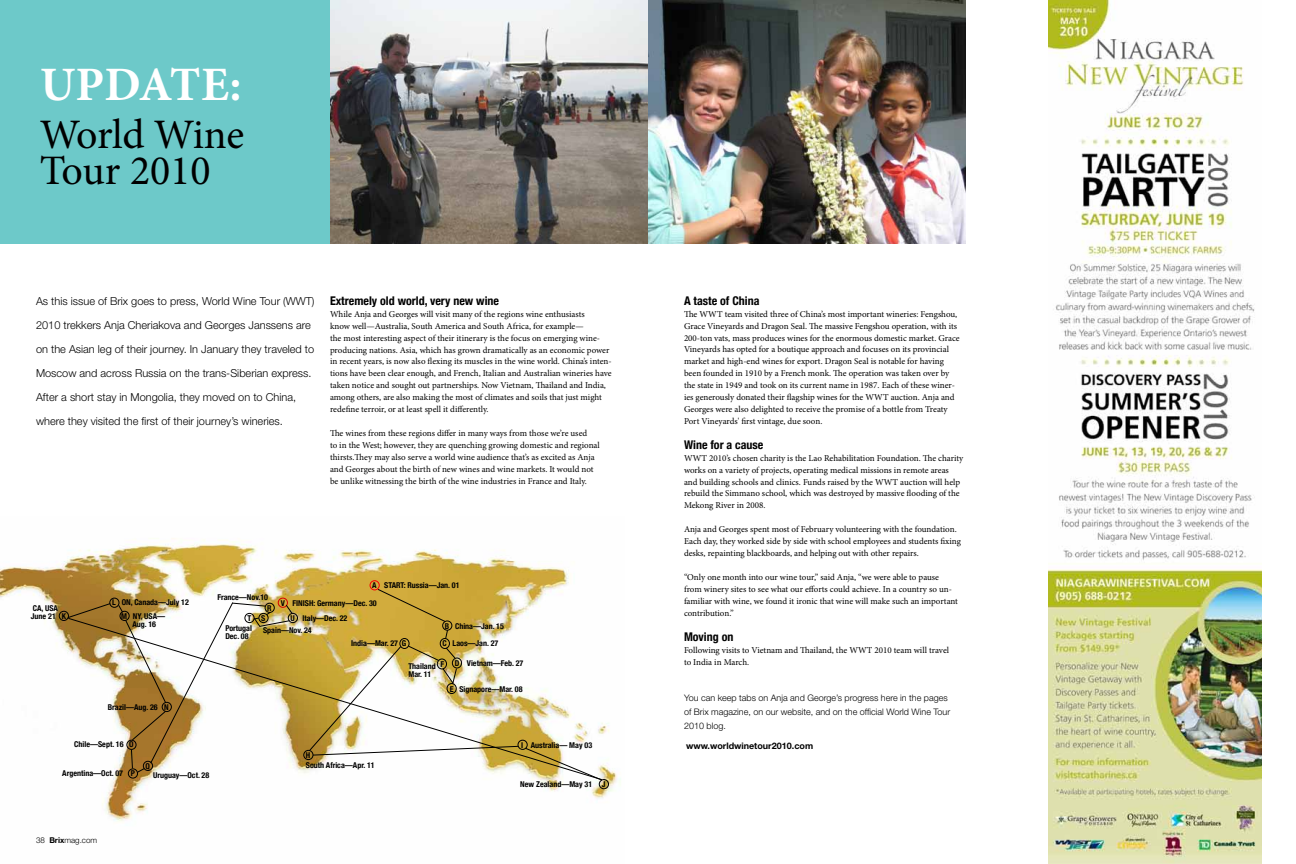
<style>
.page{position:relative;width:1296px;height:864px;background:#fff}
.page>*{position:absolute;margin:0;border:0;box-sizing:border-box;transform-origin:0 0}
.t1{font:700 48px "Minion Pro";letter-spacing:.005em;color:#fff}
.t2{font:42px/36px "Minion Pro";letter-spacing:-.01em;color:#000}
.t3{font:700 condensed 12px "Helvetica Neue";color:#000}
.t4{font:300 11px/24px "Helvetica Neue";color:#000}
.t5{font:9px/12px "Minion Pro";letter-spacing:-.005em;color:#000}
.t6{font:300 9px/14px "Helvetica Neue";color:#000}
.t7{font:700 9px "Helvetica Neue";color:#000}
.t8{font:700 condensed 8px/8px "Helvetica Neue";color:#000}
.t9{font:300 8px "Helvetica Neue";color:#000}
.s1{font-weight:700}
</style>
<div class="page">
<div style="left:0;top:0;width:338px;height:244px;background:#6dc9c9"></div>
<img style="left:330px;top:0;width:636px;height:244px">
<img style="left:1048px;top:0;width:213px;height:864px">
<img style="left:0;top:538px;width:621px;height:284px">
<div style="left:109px;top:598px;width:10px;height:10px;border:1px solid #000;border-radius:50%"></div>
<div style="left:370px;top:580px;width:10px;height:10px;border:1px solid #fa0000;border-radius:50%"></div>
<div style="left:59px;top:611px;width:10px;height:10px;border:1px solid #000;border-radius:50%"></div>
<div style="left:288px;top:613px;width:10px;height:10px;border:1px solid #000;border-radius:50%"></div>
<div style="left:278px;top:598px;width:10px;height:10px;border:1px solid #d50000;border-radius:50%"></div>
<div style="left:377px;top:588px;width:69px;height:29px;background:#d0aa3b"></div>
<svg style="left:67px;top:617px;width:536px;height:164px"></svg>
<svg style="left:67px;top:602px;width:44px;height:17px"></svg>
<svg style="left:117px;top:601px;width:176px;height:172px"></svg>
<div style="left:599px;top:779px;width:10px;height:10px;border:1px solid #000;border-radius:50%"></div>
<h1 class="t1" style="left:40px;top:51px;width:203px">Update:</h1>
<h2 class="t2" style="left:40px;top:117px;width:206px">World Wine<br>Tour 2010</h2>
<p class="t4" style="left:36px;top:288px;width:280px">As this issue of Brix goes to press, World Wine Tour (WWT)<br>2010 trekkers Anja Cheriakova and Georges Janssens are on the Asian leg of their journey. In January they traveled to Moscow and across Russia on the trans-Siberian express.<br>After a short stay in Mongolia, they moved on to China, where they visited the first of their journey’s wineries.</p>
<h3 class="t3" style="left:330px;top:293px;width:171px">Extremely old world, very new wine</h3>
<p class="t5" style="left:330px;top:308px;width:283px">While Anja and Georges will visit many of the regions wine enthusiasts<br>know well—Australia, South America and South Africa, for example—<br>the most interesting aspect of their itinerary is the focus on emerging wine&shy;producing nations. Asia, which has grown dramatically as an economic power in recent years, is now also flexing its muscles in the wine world. China’s inten&shy;tions have been clear enough, and French, Italian and Australian wineries have taken notice and sought out partnerships. Now Vietnam, Thailand and India, among others, are also making the most of climates and soils that just might redefine terroir, or at least spell it differently.</p>
<p class="t5" style="left:330px;top:428px;width:271px">The wines from these regions differ in many ways from those we’re used<br>to in the West; however, they are quenching growing domestic and regional thirsts.They may also serve a world wine audience that’s as excited as Anja and Georges about the birth of new wines and wine markets. It would not be unlike witnessing the birth of the wine industries in France and Italy.</p>
<p class="t8" style="left:31px;top:604px;width:37px">CA, USA<br>June 21 K</p>
<p class="t8" style="left:121px;top:595px;width:69px;line-height:13.7px;text-indent:-9px">L ON, Canada—July 12<br>M NY, USA—</p>
<p class="t8" style="left:132px;top:620px;width:25px">Aug. 16</p>
<p class="t8" style="left:108px;top:703px;width:51px">Brazil—Aug. 26</p>
<p class="t8" style="left:74px;top:740px;width:51px">Chile—Sept. 16</p>
<p class="t8" style="left:164px;top:703px;width:6px">N</p>
<p class="t8" style="left:129px;top:740px;width:6px">O</p>
<p class="t8" style="left:62px;top:769px;width:74px">Argentina—Oct. 07 P</p>
<p class="t8" style="left:146px;top:762px;width:6px">Q</p>
<p class="t8" style="left:153px;top:771px;width:58px">Uruguay—Oct. 28</p>
<p class="t8" style="left:372px;top:581px;width:89px">A START: Russia—Jan. 01</p>
<p class="t8" style="left:445px;top:622px;width:61px">B China—Jan. 15</p>
<p class="t8" style="left:443px;top:639px;width:57px">C Laos—Jan. 27</p>
<p class="t8" style="left:440px;top:660px;width:5px">F</p>
<p class="t8" style="left:455px;top:659px;width:70px">D Vietnam—Feb. 27</p>
<p class="t8" style="left:217px;top:593px;width:52px">France—Nov.10</p>
<p class="t8" style="left:225px;top:624px;width:28px">Portugal<br>Dec. 08</p>
<p class="t8" style="left:281px;top:599px;width:97px">V FINISH: Germany—Dec. 30</p>
<p class="t8" style="left:267px;top:604px;width:6px">R</p>
<p class="t8" style="left:261px;top:612px;width:52px;line-height:12px">S<br>Spain—Nov. 24</p>
<p class="t8" style="left:291px;top:614px;width:58px">U Italy—Dec. 22</p>
<p class="t8" style="left:247px;top:614px;width:5px">T</p>
<p class="t8" style="left:351px;top:639px;width:57px">India—Mar. 27 G</p>
<p class="t8" style="left:408px;top:662px;width:29px">Thailand<br>Mar. 11</p>
<p class="t8" style="left:306px;top:750px;width:70px;line-height:9.6px">H<br>South Africa—Apr. 11</p>
<p class="t8" style="left:450px;top:685px;width:74px">E Signapore—Mar. 08</p>
<p class="t8" style="left:521px;top:741px;width:72px">I Australia— May 03</p>
<p class="t8" style="left:520px;top:780px;width:87px">New Zealand—May 31 J</p>
<p class="t9" style="left:36px;top:836px;width:63px">38 <span class="s1">Brix</span>mag.com</p>
<h3 class="t3" style="left:684px;top:293px;width:77px">A taste of China</h3>
<p class="t5" style="left:684px;top:308px;width:277px">The WWT team visited three of China’s most important wineries: Fengshou, Grace Vineyards and Dragon Seal. The massive Fengshou operation, with its 200-ton vats, mass produces wines for the enormous domestic market. Grace Vineyards has opted for a boutique approach and focuses on its provincial market and high-end wines for export. Dragon Seal is notable for having been founded in 1910 by a French monk. The operation was taken over by the state in 1949 and took on its current name in 1987. Each of these winer&shy;ies generously donated their flagship wines for the WWT auction. Anja and Georges were also delighted to receive the promise of a bottle from Treaty Port Vineyards' first vintage, due soon.</p>
<h3 class="t3" style="left:684px;top:437px;width:81px">Wine for a cause</h3>
<p class="t5" style="left:684px;top:452px;width:281px">WWT 2010’s chosen charity is the Lao Rehabilitation Foundation. The charity works on a variety of projects, operating medical missions in remote areas and building schools and clinics. Funds raised by the WWT auction will help rebuild the Simmano school, which was destroyed by massive flooding of the Mekong River in 2008.</p>
<p class="t5" style="left:684px;top:524px;width:279px">Anja and Georges spent most of February volunteering with the foundation.<br>Each day, they worked side by side with school employees and students fixing desks, repainting blackboards, and helping out with other repairs.</p>
<p class="t5" style="left:684px;top:572px;width:276px">“Only one month into our wine tour,” said Anja, “we were able to pause from winery sites to see what our efforts could achieve. In a country so un&shy;familiar with wine, we found it ironic that wine will make such an important contribution.”</p>
<h3 class="t3" style="left:684px;top:629px;width:51px">Moving on</h3>
<p class="t5" style="left:684px;top:644px;width:267px">Following visits to Vietnam and Thailand, the WWT 2010 team will travel to India in March.</p>
<p class="t6" style="left:684px;top:690px;width:268px">You can keep tabs on Anja and George’s progress here in the pages of Brix magazine, on our website, and on the official World Wine Tour<br>2010 blog.</p>
<p class="t7" style="left:686px;top:740px;width:129px">www.worldwinetour2010.com</p>
</div>
